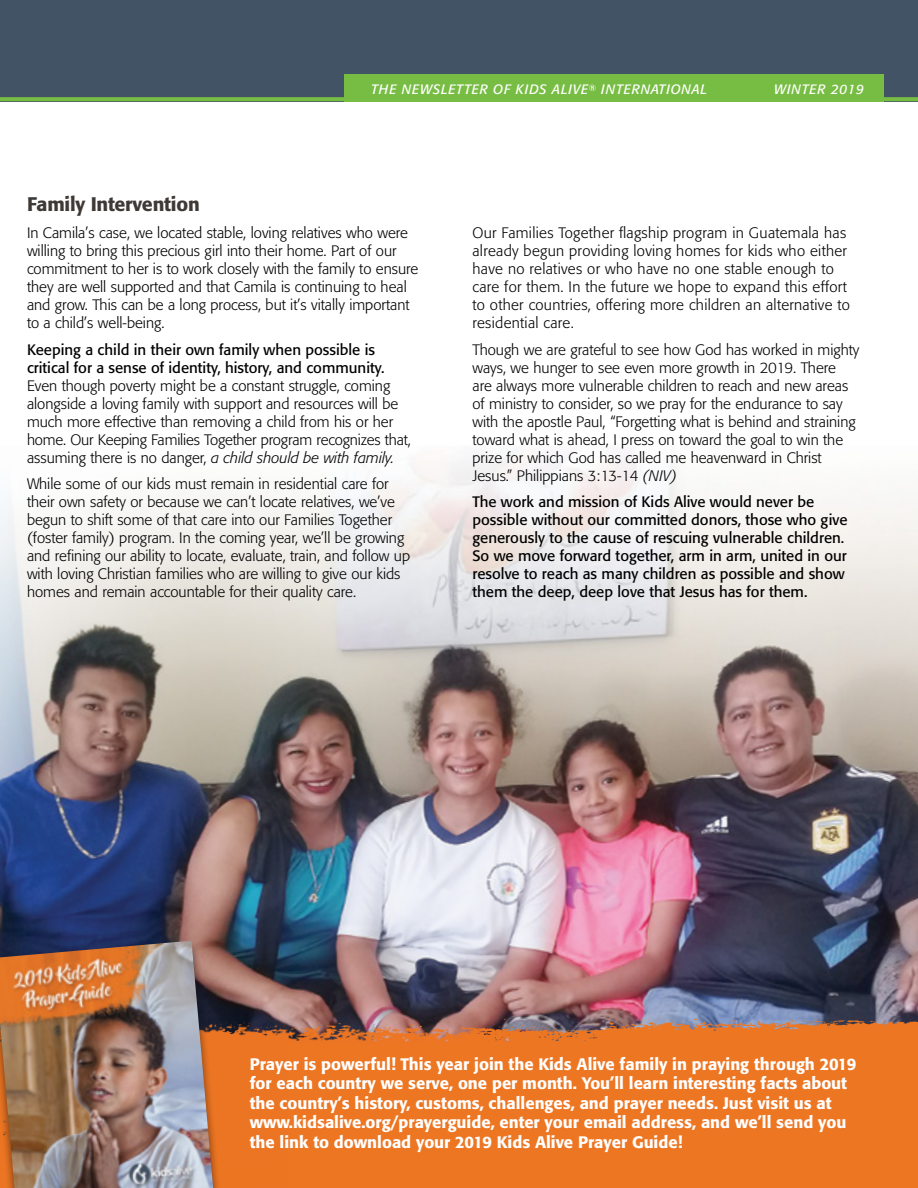
<style>
.page{position:relative;width:918px;height:1188px;background:#fff}
.page>*{position:absolute;margin:0;border:0;box-sizing:border-box;transform-origin:0 0}
.Sub_1{font:500 19.5px "Formata";letter-spacing:-.01em;color:#3e3935}
.Body_text{font:500 16.5px/19.5px "Formata";color:#fff}
.Body_text-2{font:300 15px/18px "Formata";color:#000}
.Body_text-3{font:15px/18px "Formata";color:#000}
.Body_text-4{font:300 15px/18px "Formata";letter-spacing:.02em;color:#000}
.t1{font:italic 13.5px "Formata";letter-spacing:.05em;color:#fff}
.s1{font-weight:400}
.s2{font-style:italic}
</style>
<div class="page">
<img style="left:0;top:449px;width:918px;height:563px">
<div style="left:0;top:0;width:918px;height:101px;background:#415364"></div>
<svg style="left:0;top:97px;width:918px;height:4px;background:#75b944"></svg>
<div style="left:344px;top:74px;width:540px;height:27px;background:#77bd43"></div>
<img style="left:222px;top:1012px;width:77px;height:112px">
<div style="left:289px;top:1045px;width:629px;height:143px;background:#ed7623"></div>
<div style="left:222px;top:1124px;width:67px;height:64px;background:#ec7523"></div>
<img style="left:299px;top:1012px;width:619px;height:33px">
<div style="left:0;top:941px;width:222px;height:247px;background:#000;opacity:.5"></div>
<img style="left:0;top:941px;width:213px;height:247px">
<p class="t1" style="left:371px;top:81px;width:338px">THE NEWSLETTER OF KIDS ALIVE<sup>®</sup> INTERNATIONAL</p>
<p class="t1" style="left:774px;top:81px;width:91px">WINTER 2019</p>
<p class="Sub_1" style="left:27px;top:192px;width:174px">Family Intervention</p>
<p class="Body_text-2" style="left:27px;top:224px;width:393px">In Camila’s case, we located stable, loving relatives who were willing to bring this precious girl into their home. Part of our commitment to her is to work closely with the family to ensure they are well supported and that Camila is continuing to heal and grow. This can be a long process, but it’s vitally important to a child’s well-being.</p>
<p class="Body_text-2" style="left:27px;top:340px;width:385px"><span class="s1">Keeping a child in their own family when possible is critical for a sense of identity, history, and community.<br></span>Even though poverty might be a constant struggle, coming alongside a loving family with support and resources will be much more effective than removing a child from his or her home. Our Keeping Families Together program recognizes that, assuming there is no danger, <span class="s2">a child should be with family.</span></p>
<p class="Body_text-2" style="left:27px;top:475px;width:385px">While some of our kids must remain in residential care for their own safety or because we can’t locate relatives, we’ve begun to shift some of that care into our Families Together (foster family) program. In the coming year, we’ll be growing and refining our ability to locate, evaluate, train, and follow up with loving Christian families who are willing to give our kids homes and remain accountable for their quality care.</p>
<p class="Body_text-4" style="left:472px;top:224px;width:379px">Our Families Together flagship program in Guatemala has already begun providing loving homes for kids who either have no relatives or who have no one stable enough to care for them. In the future we hope to expand this effort to other countries, offering more children an alternative to residential care.</p>
<p class="Body_text-2" style="left:472px;top:340px;width:389px">Though we are grateful to see how God has worked in mighty ways, we hunger to see even more growth in 2019. There<br>are always more vulnerable children to reach and new areas of ministry to consider, so we pray for the endurance to say with the apostle Paul, “Forgetting what is behind and straining toward what is ahead, I press on toward the goal to win the prize for which God has called me heavenward in Christ Jesus.” Philippians 3:13-14 <span class="s2">(NIV)</span></p>
<p class="Body_text-3" style="left:472px;top:493px;width:376px">The work and mission of Kids Alive would never be possible without our committed donors, those who give generously to the cause of rescuing vulnerable children.<br>So we move forward together, arm in arm, united in our resolve to reach as many children as possible and show them the deep, deep love that Jesus has for them.</p>
<p class="Body_text" style="left:250px;top:1054px;width:608px">Prayer is powerful! This year join the Kids Alive family in praying through 2019 for each country we serve, one per month. You’ll learn interesting facts about the country’s history, customs, challenges, and prayer needs. Just visit us at www.kidsalive.org/prayerguide, enter your email address, and we’ll send you the link to download your 2019 Kids Alive Prayer Guide!</p>
</div>
